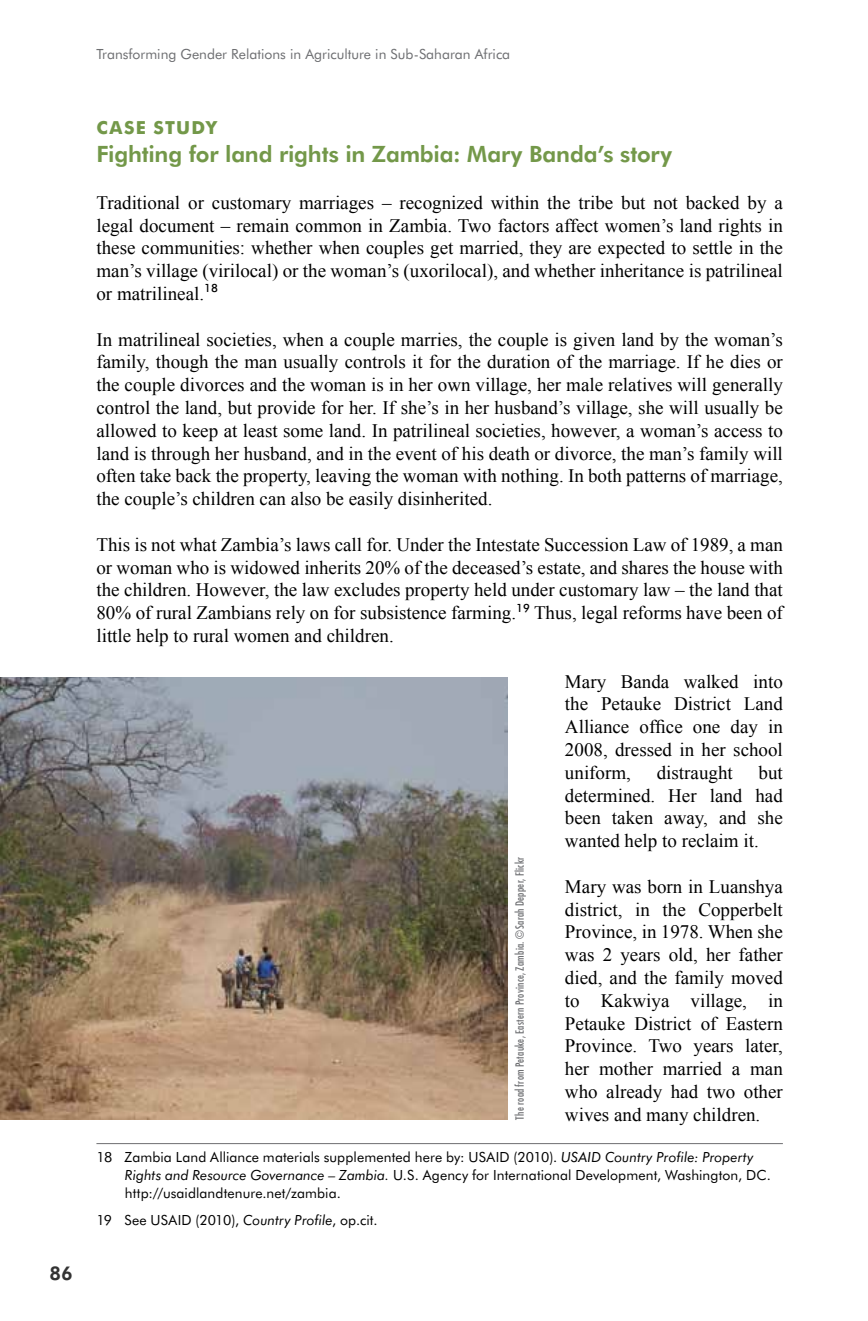
<style>
.page{position:relative;width:868px;height:1321px;background:#fff}
.page>*{position:absolute;margin:0;border:0;box-sizing:border-box;transform-origin:0 0}
.t1{font:800 22.4px "Futura BT";letter-spacing:-.01em;color:#739849}
.t2{font:19px/22.8px "Times New Roman";color:#000;text-align:justify}
.t3{font:800 19px "Futura BT";color:#333}
.t4{font:700 18px "Futura BT";letter-spacing:.075em;color:#739849}
.t5{font:14px/18px "Futura BT";letter-spacing:.01em;color:#000}
.t6{font:14px "Futura BT";color:#6d6e71}
.t7{font:condensed 11px "Futura";letter-spacing:.02em;color:#6d6e71}
.s1{font-style:italic}
</style>
<div class="page">
<hr style="left:96px;top:1143px;width:686px;height:1px;background:#6d6e71">
<img style="left:0;top:677px;width:507px;height:443px">
<p class="t3" style="left:49px;top:1262px;width:25px">86</p>
<p class="t6" style="left:96px;top:45px;width:415px">Transforming Gender Relations in Agriculture in Sub-Saharan Africa</p>
<p class="t4" style="left:96px;top:117px;width:122px">CASE STUDY</p>
<p class="t1" style="left:96px;top:141px;width:577px">Fighting for land rights in Zambia: Mary Banda’s story</p>
<p class="t2" style="left:96px;top:191px;width:688px">Traditional or customary marriages – recognized within the tribe but not backed by a legal document – remain common in Zambia. Two factors affect women’s land rights in these communities: whether when couples get married, they are expected to settle in the man’s village (virilocal) or the woman’s (uxorilocal), and whether inheritance is patrilineal or matrilineal.<sup>18</sup></p>
<p class="t2" style="left:96px;top:328px;width:688px">In matrilineal societies, when a couple marries, the couple is given land by the woman’s family, though the man usually controls it for the duration of the marriage. If he dies or the couple divorces and the woman is in her own village, her male relatives will generally control the land, but provide for her. If she’s in her husband’s village, she will usually be allowed to keep at least some land. In patrilineal societies, however, a woman’s access to land is through her husband, and in the event of his death or divorce, the man’s family will often take back the property, leaving the woman with nothing. In both patterns of marriage, the couple’s children can also be easily disinherited.</p>
<p class="t2" style="left:96px;top:533px;width:688px">This is not what Zambia’s laws call for. Under the Intestate Succession Law of 1989, a man or woman who is widowed inherits 20% of the deceased’s estate, and shares the house with the children. However, the law excludes property held under customary law – the land that 80% of rural Zambians rely on for subsistence farming.<sup>19</sup> Thus, legal reforms have been of little help to rural women and children.</p>
<p class="t2" style="left:565px;top:670px;width:219px">Mary Banda walked into the Petauke District Land Alliance office one day in 2008, dressed in her school uniform,</p>
<p class="t2" style="left:565px;top:761px;width:219px;text-indent:193px">but determined. Her land had been taken away, and she wanted help to reclaim it.</p>
<p class="t2" style="left:565px;top:875px;width:219px">Mary was born in Luanshya district, in the Copperbelt Province, in 1978. When she was 2 years old, her father died, and the family moved to Kakwiya village, in Petauke District of Eastern Province. Two years later, her mother married a man who already had two other wives and many children.</p>
<p class="t5" style="left:125px;top:1147px;width:647px;text-indent:-28px">18 Zambia Land Alliance materials supplemented here by: USAID (2010). <span class="s1">USAID Country Profile: Property<br>Rights and Resource Governance – Zambia.</span> U.S. Agency for International Development, Washington, DC. http://usaidlandtenure.net/zambia.</p>
<p class="t5" style="left:96px;top:1210px;width:282px">19 See USAID (2010), <span class="s1">Country Profile</span>, op.cit.</p>
<p class="t2" style="left:656px;top:761px;width:78px">distraught</p>
<p class="t7" style="left:513px;top:1120px;width:264px;rotate:-90deg">The road from Petauke, Eastern Province, Zambia. ©Sarah Depper, Flickr</p>
</div>
